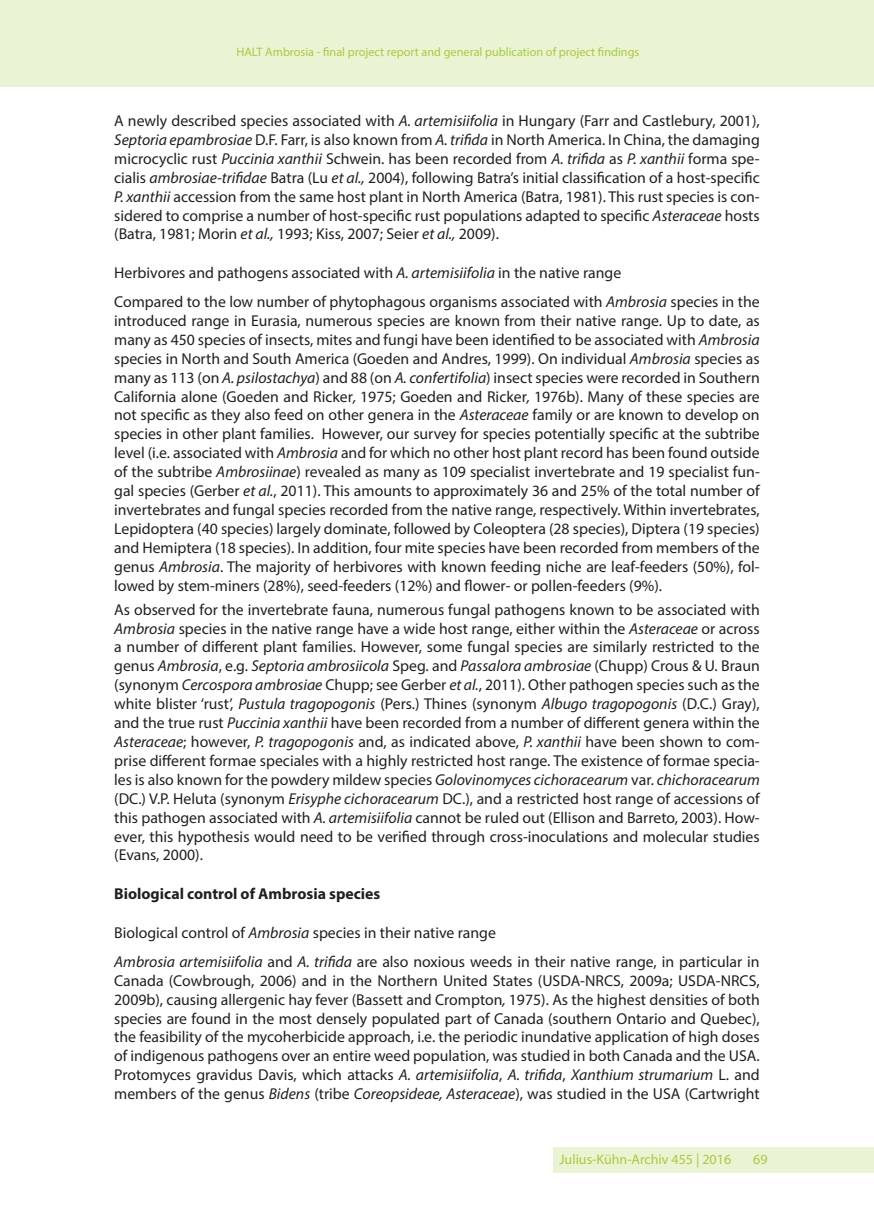
<style>
.page{position:relative;width:874px;height:1221px;background:#fff}
.page>*{position:absolute;margin:0;border:0;box-sizing:border-box;transform-origin:0 0}
.t1{font:15.75px/18.9px "Myriad Pro";color:#231f20;text-align:justify}
.t2{font:700 15.75px "Myriad Pro";color:#231f20}
.t3{font:14px "Myriad Pro";color:#a6ce39}
.t4{font:12.25px "Myriad Pro";color:#a6ce39}
.s1{font-style:italic}
</style>
<div class="page">
<div style="left:0;top:0;width:14px;height:87px;background:#eaf3d4"></div>
<div style="left:15px;top:0;width:858px;height:87px;background:#eaf3d4"></div>
<div style="left:553px;top:1147px;width:320px;height:25px;background:#eaf3d4"></div>
<p class="t4" style="left:236px;top:44px;width:404px">HALT Ambrosia - final project report and general publication of project findings</p>
<p class="t1" style="left:114px;top:111px;width:646px">A newly described species associated with <span class="s1">A. artemisiifolia</span> in Hungary (Farr and Castlebury, 2001), <span class="s1">Septoria epambrosiae</span> D.F. Farr, is also known from <span class="s1">A. trifida</span> in North America. In China, the damaging microcyclic rust <span class="s1">Puccinia xanthii</span> Schwein. has been recorded from <span class="s1">A. trifida</span> as <span class="s1">P. xanthii</span> forma spe&shy;cialis <span class="s1">ambrosiae-trifidae</span> Batra (Lu <span class="s1">et al.,</span> 2004), following Batra’s initial classification of a host-specific <span class="s1">P. xanthii</span> accession from the same host plant in North America (Batra, 1981). This rust species is con&shy;sidered to comprise a number of host-specific rust populations adapted to specific <span class="s1">Asteraceae</span> hosts (Batra, 1981; Morin <span class="s1">et al.,</span> 1993; Kiss, 2007; Seier <span class="s1">et al.,</span> 2009).</p>
<p class="t1" style="left:114px;top:258px;width:646px;line-height:28.9px">Herbivores and pathogens associated with <span class="s1">A. artemisiifolia</span> in the native range<br>Compared to the low number of phytophagous organisms associated with <span class="s1">Ambrosia</span> species in the</p>
<p class="t1" style="left:114px;top:311px;width:646px">introduced range in Eurasia, numerous species are known from their native range. Up to date, as many as 450 species of insects, mites and fungi have been identified to be associated with <span class="s1">Ambrosia </span>species in North and South America (Goeden and Andres, 1999). On individual <span class="s1">Ambrosia</span> species as many as 113 (on <span class="s1">A. psilostachya</span>) and 88 (on <span class="s1">A. confertifolia</span>) insect species were recorded in Southern California alone (Goeden and Ricker<span class="s1">,</span> 1975; Goeden and Ricker<span class="s1">,</span> 1976b). Many of these species are not specific as they also feed on other genera in the <span class="s1">Asteraceae</span> family or are known to develop on species in other plant families. However, our survey for species potentially specific at the subtribe level (i.e. associated with <span class="s1">Ambrosia</span> and for which no other host plant record has been found outside of the subtribe <span class="s1">Ambrosiinae</span>) revealed as many as 109 specialist invertebrate and 19 specialist fun&shy;gal species (Gerber <span class="s1">et al.</span>, 2011). This amounts to approximately 36 and 25% of the total number of invertebrates and fungal species recorded from the native range, respectively. Within invertebrates, Lepidoptera (40 species) largely dominate, followed by Coleoptera (28 species), Diptera (19 species) and Hemiptera (18 species). In addition, four mite species have been recorded from members of the genus <span class="s1">Ambrosia</span>. The majority of herbivores with known feeding niche are leaf-feeders (50%), fol&shy;lowed by stem-miners (28%), seed-feeders (12%) and flower- or pollen-feeders (9%).</p>
<p class="t1" style="left:114px;top:599px;width:646px">As observed for the invertebrate fauna, numerous fungal pathogens known to be associated with <span class="s1">Ambrosia</span> species in the native range have a wide host range, either within the <span class="s1">Asteraceae</span> or across a number of different plant families. However, some fungal species are similarly restricted to the genus <span class="s1">Ambrosia</span>, e.g. <span class="s1">Septoria ambrosiicola</span> Speg. and <span class="s1">Passalora ambrosiae</span> (Chupp) Crous &amp; U. Braun (synonym <span class="s1">Cercospora ambrosiae</span> Chupp; see Gerber <span class="s1">et al.</span>, 2011). Other pathogen species such as the white blister ‘rust’, <span class="s1">Pustula tragopogonis</span> (Pers.) Thines (synonym <span class="s1">Albugo tragopogonis</span> (D.C.) Gray), and the true rust <span class="s1">Puccinia xanthii</span> have been recorded from a number of different genera within the <span class="s1">Asteraceae</span>; however, <span class="s1">P. tragopogonis</span> and, as indicated above, <span class="s1">P. xanthii</span> have been shown to com&shy;prise different formae speciales with a highly restricted host range. The existence of formae specia&shy;les is also known for the powdery mildew species <span class="s1">Golovinomyces cichoracearum</span> var. <span class="s1">chichoracearum </span>(DC.) V.P. Heluta (synonym <span class="s1">Erisyphe cichoracearum</span> DC.), and a restricted host range of accessions of this pathogen associated with <span class="s1">A. artemisiifolia</span> cannot be ruled out (Ellison and Barreto, 2003). How&shy;ever, this hypothesis would need to be verified through cross-inoculations and molecular studies (Evans, 2000).</p>
<p class="t2" style="left:114px;top:883px;width:267px">Biological control of Ambrosia species</p>
<p class="t1" style="left:114px;top:918px;width:646px;line-height:28.9px">Biological control of <span class="s1">Ambrosia</span> species in their native range<br><span class="s1">Ambrosia artemisiifolia</span> and <span class="s1">A. trifida</span> are also noxious weeds in their native range, in particular in</p>
<p class="t1" style="left:114px;top:970px;width:646px">Canada (Cowbrough, 2006) and in the Northern United States (USDA-NRCS, 2009a; USDA-NRCS, 2009b), causing allergenic hay fever (Bassett and Crompton<span class="s1">,</span> 1975). As the highest densities of both species are found in the most densely populated part of Canada (southern Ontario and Quebec), the feasibility of the mycoherbicide approach, i.e. the periodic inundative application of high doses of indigenous pathogens over an entire weed population, was studied in both Canada and the USA.<br>Protomyces gravidus Davis, which attacks <span class="s1">A. artemisiifolia</span>, <span class="s1">A. trifida</span>, <span class="s1">Xanthium strumarium</span> L. and members of the genus <span class="s1">Bidens</span> (tribe <span class="s1">Coreopsideae, Asteraceae</span>), was studied in the USA (Cartwright</p>
<p class="t3" style="left:559px;top:1151px;width:173px">Julius-Kühn-Archiv 455 | 2016</p>
<p class="t3" style="left:752px;top:1150px;width:16px">69</p>
</div>
